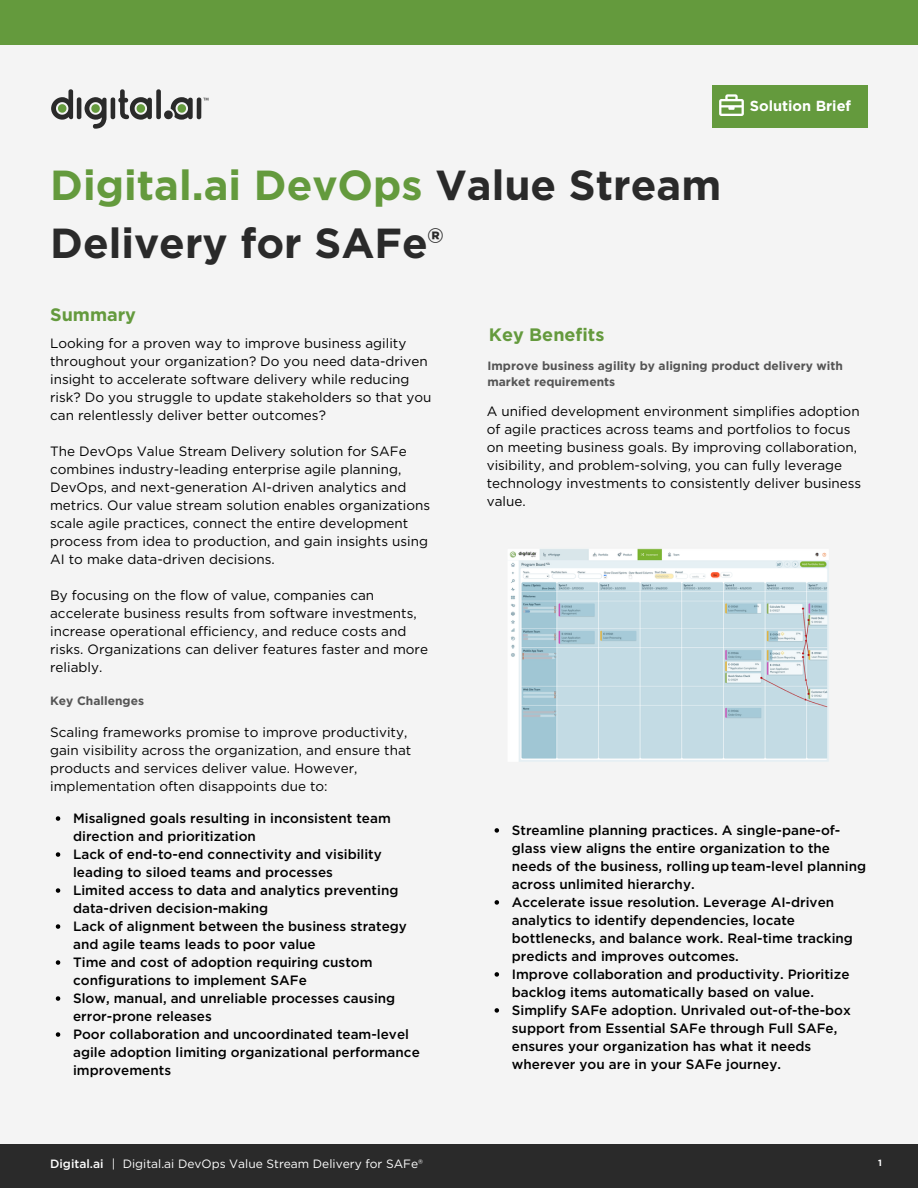
<style>
.page{position:relative;width:918px;height:1188px;background:#f4f4f4}
.page>*{position:absolute;margin:0;border:0;box-sizing:border-box;transform-origin:0 0}
.t1{font:700 42px/58.5px "Gotham";color:#2a2a2a}
.t2{font:700 18px "Gotham";color:#649a3d}
.t3{font:700 14.55px "Gotham";color:#fff}
.t4{font:13.5px/18px "Gotham";color:#000}
.t5{font:500 13.5px/18px "Gotham";color:#000}
.t6{font:700 12px/16px "Gotham";color:#555}
.t7{font:12px "Gotham";color:#fff}
.t8{font:500 12px "Gotham";color:#fff}
.t9{font:700 9px "Gotham";color:#fff}
.s1{color:#649a3d}
</style>
<div class="page">
<div style="left:0;top:0;width:918px;height:45px;background:#649a3d"></div>
<svg style="left:51px;top:89px;width:157px;height:40px"></svg>
<div style="left:713px;top:85px;width:154px;height:43px;background:#649a3d"></div>
<svg style="left:719px;top:94px;width:25px;height:22px"></svg>
<div style="left:0;top:1144px;width:918px;height:44px;background:#2a2a2a"></div>
<img style="left:509px;top:548px;width:320px;height:214px">
<svg style="left:56px;top:816px;width:4px;height:5px"></svg>
<svg style="left:56px;top:852px;width:4px;height:5px"></svg>
<svg style="left:56px;top:888px;width:4px;height:5px"></svg>
<svg style="left:56px;top:924px;width:4px;height:5px"></svg>
<svg style="left:56px;top:960px;width:4px;height:5px"></svg>
<svg style="left:56px;top:996px;width:4px;height:5px"></svg>
<svg style="left:56px;top:1032px;width:4px;height:5px"></svg>
<svg style="left:495px;top:828px;width:4px;height:5px"></svg>
<svg style="left:495px;top:900px;width:4px;height:5px"></svg>
<svg style="left:495px;top:972px;width:4px;height:5px"></svg>
<svg style="left:495px;top:1008px;width:4px;height:5px"></svg>
<p class="t1" style="left:50px;top:155px;width:673px"><span class="s1">Digital.ai DevOps</span> Value Stream<br>Delivery for SAFe®</p>
<p class="t2" style="left:50px;top:304px;width:87px">Summary</p>
<p class="t3" style="left:750px;top:97px;width:103px">Solution Brief</p>
<p class="t4" style="left:50px;top:334px;width:383px">Looking for a proven way to improve business agility throughout your organization? Do you need data-driven insight to accelerate software delivery while reducing risk? Do you struggle to update stakeholders so that you can relentlessly deliver better outcomes?</p>
<p class="t4" style="left:50px;top:442px;width:382px">The DevOps Value Stream Delivery solution for SAFe combines industry-leading enterprise agile planning, DevOps, and next-generation AI-driven analytics and metrics. Our value stream solution enables organizations scale agile practices, connect the entire development process from idea to production, and gain insights using AI to make data-driven decisions.</p>
<p class="t4" style="left:50px;top:586px;width:379px">By focusing on the flow of value, companies can accelerate business results from software investments, increase operational efficiency, and reduce costs and risks. Organizations can deliver features faster and more reliably.</p>
<p class="t6" style="left:50px;top:693px;width:95px">Key Challenges</p>
<p class="t4" style="left:50px;top:723px;width:363px">Scaling frameworks promise to improve productivity, gain visibility across the organization, and ensure that products and services deliver value. However, implementation often disappoints due to:</p>
<p class="t5" style="left:73px;top:809px;width:319px">Misaligned goals resulting in inconsistent team direction and prioritization</p>
<p class="t5" style="left:73px;top:845px;width:310px">Lack of end-to-end connectivity and visibility leading to siloed teams and processes</p>
<p class="t5" style="left:73px;top:881px;width:327px">Limited access to data and analytics preventing data-driven decision-making</p>
<p class="t5" style="left:73px;top:917px;width:335px">Lack of alignment between the business strategy and agile teams leads to poor value</p>
<p class="t5" style="left:73px;top:953px;width:301px">Time and cost of adoption requiring custom configurations to implement SAFe</p>
<p class="t5" style="left:73px;top:989px;width:324px">Slow, manual, and unreliable processes causing error-prone releases</p>
<p class="t5" style="left:73px;top:1025px;width:348px">Poor collaboration and uncoordinated team-level agile adoption limiting organizational performance improvements</p>
<p class="t2" style="left:489px;top:324px;width:117px">Key Benefits</p>
<p class="t6" style="left:487px;top:358px;width:357px">Improve business agility by aligning product delivery with market requirements</p>
<p class="t4" style="left:487px;top:403px;width:376px">A unified development environment simplifies adoption of agile practices across teams and portfolios to focus on meeting business goals. By improving collaboration, visibility, and problem-solving, you can fully leverage technology investments to consistently deliver business value.</p>
<p class="t5" style="left:512px;top:821px;width:356px">Streamline planning practices. A single-pane-of&shy;glass view aligns the entire organization to the needs of the business, rollingupteam-level planning across unlimited hierarchy.</p>
<p class="t5" style="left:512px;top:893px;width:343px">Accelerate issue resolution. Leverage AI-driven analytics to identify dependencies, locate bottlenecks, and balance work. Real-time tracking predicts and improves outcomes.</p>
<p class="t5" style="left:512px;top:965px;width:339px">Improve collaboration and productivity. Prioritize backlog items automatically based on value.</p>
<p class="t5" style="left:512px;top:1001px;width:341px">Simplify SAFe adoption. Unrivaled out-of-the-box support from Essential SAFe through Full SAFe, ensures your organization has what it needs wherever you are in your SAFe journey.</p>
<p class="t8" style="left:50px;top:1156px;width:55px">Digital.ai</p>
<p class="t7" style="left:112px;top:1156px;width:313px">| Digital.ai DevOps Value Stream Delivery for SAFe®</p>
<p class="t9" style="left:878px;top:1157px;width:5px">1</p>
</div>
